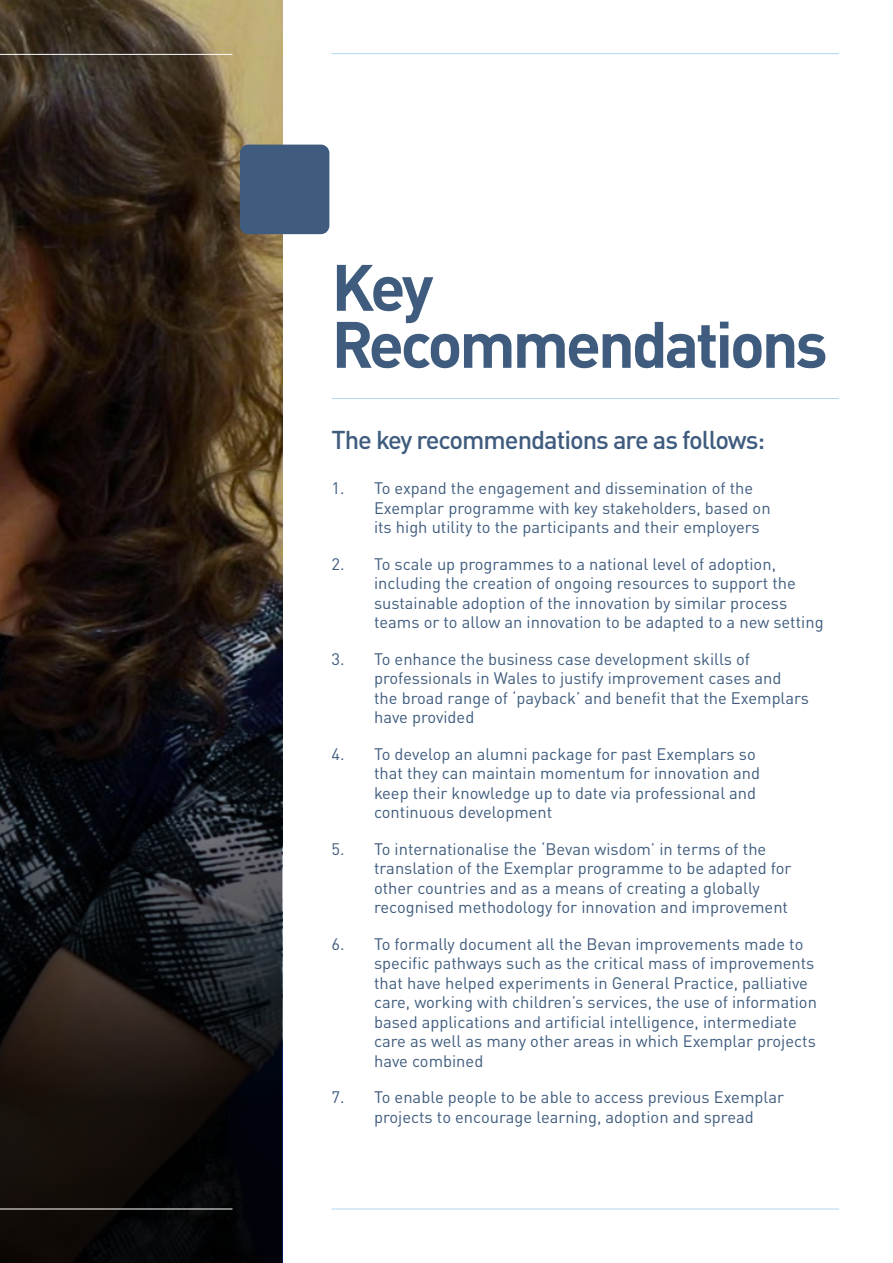
<style>
.page{position:relative;width:893px;height:1263px;background:#fff}
.page>*{position:absolute;margin:0;border:0;box-sizing:border-box;transform-origin:0 0}
.ML_-_Heading_1{font:700 64.5px/57px "DINOT";letter-spacing:-.05em;color:#3f5c7e}
.Intro_text{font:500 25.5px "DINOT";letter-spacing:-.04em;color:#3f5c7e}
.t1{font:16.5px/19.5px "DINOT";color:#3f5c7e}
</style>
<div class="page">
<img style="left:0;top:0;width:282px;height:623px">
<hr style="left:332px;top:398px;width:507px;height:1px;background:#b1d7f4">
<hr style="left:332px;top:1208px;width:507px;height:1px;background:#b1d7f4">
<hr style="left:332px;top:53px;width:507px;height:1px;background:#b1d7f4">
<svg style="left:0;top:623px;width:282px;height:640px;background:#161416"></svg>
<hr style="left:0;top:1208px;width:232px;height:1px;background:#fff">
<hr style="left:0;top:54px;width:232px;height:1px;background:#fff">
<div style="left:240px;top:145px;width:89px;height:89px;background:#3f5c7e;border-radius:9px"></div>
<p class="ML_-_Heading_1" style="left:332px;top:257px;width:498px">Key<br>Recommendations</p>
<p class="Intro_text" style="left:332px;top:423px;width:435px">The key recommendations are as follows:</p>
<p class="t1" style="left:374px;top:478px;width:398px;text-indent:-43px">1. To expand the engagement and dissemination of the<br>Exemplar programme with key stakeholders, based on its high utility to the participants and their employers</p>
<p class="t1" style="left:374px;top:554px;width:451px;text-indent:-43px">2. To scale up programmes to a national level of adoption, including the creation of ongoing resources to support the sustainable adoption of the innovation by similar process teams or to allow an innovation to be adapted to a new setting</p>
<p class="t1" style="left:374px;top:649px;width:437px;text-indent:-43px">3. To enhance the business case development skills of professionals in Wales to justify improvement cases and<br>the broad range of ‘payback’ and benefit that the Exemplars have provided</p>
<p class="t1" style="left:374px;top:744px;width:387px;text-indent:-43px">4. To develop an alumni package for past Exemplars so that they can maintain momentum for innovation and keep their knowledge up to date via professional and continuous development</p>
<p class="t1" style="left:374px;top:839px;width:419px;text-indent:-43px">5. To internationalise the ‘Bevan wisdom’ in terms of the translation of the Exemplar programme to be adapted for other countries and as a means of creating a globally recognised methodology for innovation and improvement</p>
<p class="t1" style="left:374px;top:934px;width:444px;text-indent:-43px">6. To formally document all the Bevan improvements made to specific pathways such as the critical mass of improvements that have helped experiments in General Practice, palliative care, working with children’s services, the use of information based applications and artificial intelligence, intermediate care as well as many other areas in which Exemplar projects have combined</p>
<p class="t1" style="left:374px;top:1087px;width:411px;text-indent:-43px">7. To enable people to be able to access previous Exemplar projects to encourage learning, adoption and spread</p>
</div>
